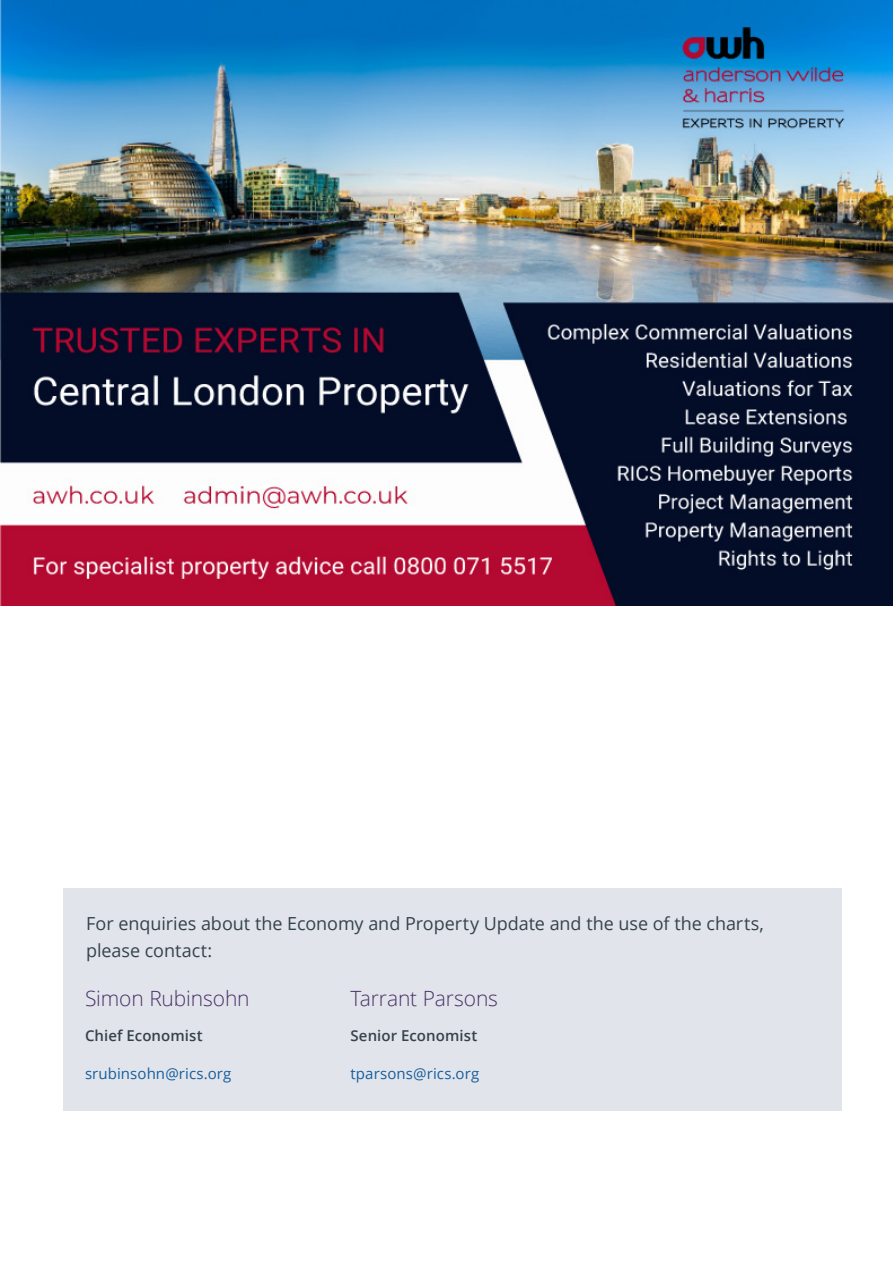
<style>
.page{position:relative;width:893px;height:1263px;background:#fff}
.page>*{position:absolute;margin:0;border:0;box-sizing:border-box;transform-origin:0 0}
.Sub_Header_1{font:300 21px "Open Sans";letter-spacing:-.005em;color:#4d3069}
.Sub_Header_1-2{font:18px/27px "Open Sans";letter-spacing:-.005em;color:#36424a}
.Sub_Header_1-3{font:15px "Open Sans";letter-spacing:.005em;color:#175d9e}
.Sub_Header_1-4{font:600 15px "Open Sans";letter-spacing:.005em;color:#36424a}
</style>
<div class="page">
<div style="left:64px;top:889px;width:778px;height:222px;background:#e1e5eb"></div>
<img style="left:1px;top:0;width:892px;height:605px">
<p class="Sub_Header_1-2" style="left:86px;top:910px;width:679px">For enquiries about the Economy and Property Update and the use of the charts, please contact:</p>
<p class="Sub_Header_1" style="left:85px;top:984px;width:166px">Simon Rubinsohn</p>
<p class="Sub_Header_1-4" style="left:85px;top:1025px;width:119px">Chief Economist</p>
<p class="Sub_Header_1-3" style="left:85px;top:1064px;width:148px">srubinsohn@rics.org</p>
<p class="Sub_Header_1" style="left:350px;top:984px;width:149px">Tarrant Parsons</p>
<p class="Sub_Header_1-4" style="left:350px;top:1025px;width:128px">Senior Economist</p>
<p class="Sub_Header_1-3" style="left:350px;top:1064px;width:130px">tparsons@rics.org</p>
</div>
